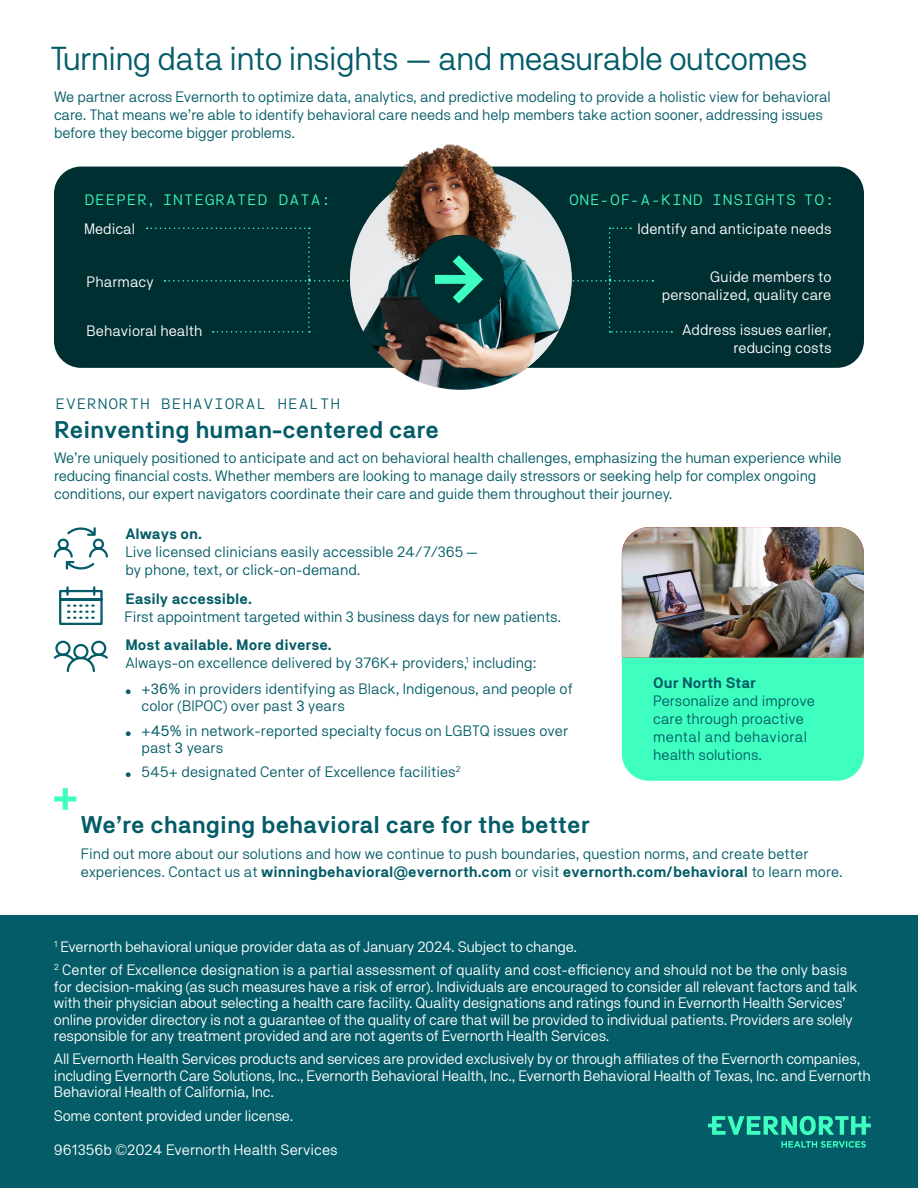
<style>
.page{position:relative;width:918px;height:1188px;background:#fff}
.page>*{position:absolute;margin:0;border:0;box-sizing:border-box;transform-origin:0 0}
.t1{font:33px "NB Akademie";letter-spacing:-.025em;color:#035c67}
.t2{font:600 24px "NB Akademie";color:#035c67}
.t3{font:15px/18px "NB Akademie";letter-spacing:-.01em;color:#035c67}
.t4{font:15px/16.5px "NB Akademie";letter-spacing:-.02em;color:#fff}
.t5{font:15px/18px "NB Akademie";color:#fff;text-align:right}
.t6{font:15px "NB Akademie Mono";letter-spacing:-.04em;color:#3effc0}
.t7{font:15px "NB Akademie Mono";letter-spacing:-.04em;color:#035c67}
.s1{font-weight:700}
.s2{font-size:9px}
.s3{font-style:inherit}
</style>
<div class="page">
<div style="left:54px;top:167px;width:810px;height:201px;background:#002f32;border-radius:27px"></div>
<div style="left:622px;top:537px;width:242px;height:244px;background:#3effc0;border-radius:27px"></div>
<div style="left:0;top:916px;width:918px;height:272px;background:#035c67"></div>
<svg style="left:147px;top:228px;width:183px;height:105px"></svg>
<svg style="left:587px;top:228px;width:85px;height:105px"></svg>
<img style="left:331px;top:144px;width:256px;height:246px">
<svg style="left:435px;top:255px;width:48px;height:49px"></svg>
<svg style="left:709px;top:1116px;width:162px;height:32px"></svg>
<img style="left:622px;top:527px;width:242px;height:130px">
<svg style="left:53px;top:527px;width:55px;height:43px"></svg>
<svg style="left:59px;top:586px;width:44px;height:39px"></svg>
<svg style="left:53px;top:640px;width:55px;height:32px"></svg>
<svg style="left:54px;top:788px;width:22px;height:22px"></svg>
<p class="t1" style="left:50px;top:39px;width:759px">Turning data into insights — and measurable outcomes</p>
<p class="t3" style="left:54px;top:88px;width:778px">We partner across Evernorth to optimize data, analytics, and predictive modeling to provide a holistic view for behavioral care. That means we’re able to identify behavioral care needs and help members take action sooner, addressing issues before they become bigger problems.</p>
<p class="t6" style="left:84px;top:191px;width:249px">DEEPER, INTEGRATED DATA:</p>
<p class="t5" style="left:84px;top:219px;width:53px">Medical</p>
<p class="t5" style="left:87px;top:272px;width:69px">Pharmacy</p>
<p class="t5" style="left:87px;top:322px;width:117px">Behavioral health</p>
<p class="t6" style="left:568px;top:191px;width:269px">ONE-OF-A-KIND INSIGHTS TO:</p>
<p class="t5" style="left:638px;top:219px;width:195px">Identify and anticipate needs</p>
<p class="t5" style="left:662px;top:268px;width:171px">Guide members to personalized, quality care</p>
<p class="t5" style="left:682px;top:320px;width:151px">Address issues earlier, reducing costs</p>
<p class="t7" style="left:55px;top:395px;width:288px">EVERNORTH BEHAVIORAL HEALTH</p>
<p class="t2" style="left:54px;top:415px;width:387px">Reinventing human-centered care</p>
<p class="t3" style="left:54px;top:449px;width:789px">We’re uniquely positioned to anticipate and act on behavioral health challenges, emphasizing the human experience while reducing financial costs. Whether members are looking to manage daily stressors or seeking help for complex ongoing conditions, our expert navigators coordinate their care and guide them throughout their journey.</p>
<p class="t3" style="left:125px;top:525px;width:355px"><span class="s1">Always on.<br></span>Live licensed clinicians easily accessible 24/7/365 — by phone, text, or click-on-demand.</p>
<p class="t3" style="left:125px;top:589px;width:438px"><span class="s1">Easily accessible.<br></span>First appointment targeted within 3 business days for new patients.</p>
<p class="t3" style="left:125px;top:636px;width:412px"><span class="s1">Most available. More diverse.<br></span>Always-on excellence delivered by 376K+ providers,<sup>1</sup> including:</p>
<p class="t3" style="left:142px;top:680px;width:433px;line-height:17.1px;text-indent:-16px"><span class="s2">•</span> +<span class="s3">36</span>% in providers identifying as Black, Indigenous, and people of color (BIPOC) over past <span class="s3">3</span> years</p>
<p class="t3" style="left:142px;top:722px;width:428px;line-height:17.1px;text-indent:-16px"><span class="s2">•</span> +<span class="s3">45</span>% in network-reported specialty focus on LGBTQ issues over past <span class="s3">3</span> years</p>
<p class="t3" style="left:125px;top:763px;width:337px"><span class="s2">•</span> 545+ designated Center of Excellence facilities<sup>2</sup></p>
<p class="t3" style="left:653px;top:673px;width:163px"><span class="s1">Our North Star<br></span>Personalize and improve care through proactive mental and behavioral health solutions.</p>
<p class="t2" style="left:81px;top:811px;width:511px">We’re changing behavioral care for the better</p>
<p class="t3" style="left:81px;top:844px;width:763px">Find out more about our solutions and how we continue to push boundaries, question norms, and create better experiences. Contact us at <span class="s1">winningbehavioral@evernorth.com</span> or visit <span class="s1">evernorth.com/behavioral</span> to learn more.</p>
<p class="t4" style="left:54px;top:938px;width:525px"><sup>1</sup> Evernorth behavioral unique provider data as of January 2024. Subject to change.</p>
<p class="t4" style="left:54px;top:961px;width:805px"><sup>2</sup> Center of Excellence designation is a partial assessment of quality and cost-efficiency and should not be the only basis for decision-making (as such measures have a risk of error). Individuals are encouraged to consider all relevant factors and talk with their physician about selecting a health care facility. Quality designations and ratings found in Evernorth Health Services’ online provider directory is not a guarantee of the quality of care that will be provided to individual patients. Providers are solely responsible for any treatment provided and are not agents of Evernorth Health Services.</p>
<p class="t4" style="left:54px;top:1051px;width:818px">All Evernorth Health Services products and services are provided exclusively by or through affiliates of the Evernorth companies, including Evernorth Care Solutions, Inc., Evernorth Behavioral Health, Inc., Evernorth Behavioral Health of Texas, Inc. and Evernorth<br>Behavioral Health of California, Inc.</p>
<p class="t4" style="left:54px;top:1107px;width:241px">Some content provided under license.</p>
<p class="t5" style="left:54px;top:1141px;width:285px">961356b ©2024 Evernorth Health Services</p>
</div>
